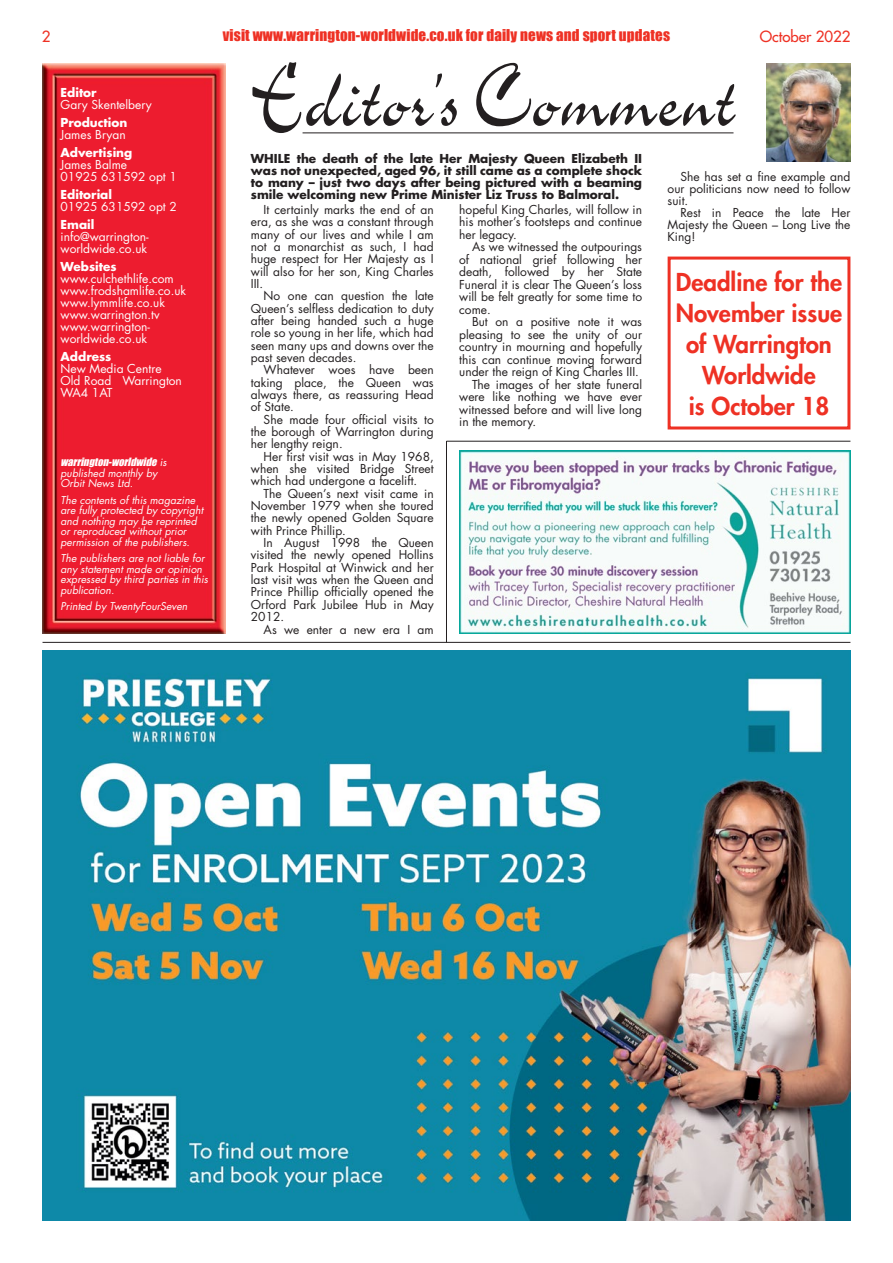
<style>
.page{position:relative;width:893px;height:1263px;background:#fff}
.page>*{position:absolute;margin:0;border:0;box-sizing:border-box;transform-origin:0 0}
.t1{font:102px "Charme Std";color:#231f20;scale:.73 1}
.t2{font:800 24px/30.9px "Futura Std";color:#ee3124;text-align:center}
.t3{font:15px "Impact";letter-spacing:.01em;color:#ee3124}
.t4{font:500 15px "Futura Std";color:#ee3124}
.t5{font:12px/12.3px "Futura Std";color:#231f20;text-align:justify}
.t6{font:12px/12px "Futura Std";color:#fff}
.t7{font:700 12px/12px "Futura Std";color:#231f20;text-align:justify}
.t8{font:700 12px "Futura Std";color:#fff}
.t9{font:italic 10.5px/10.5px "Futura Std";color:#fff}
.t10{font:italic 10.5px "Impact";color:#fff}
.s1{font-family:"Futura Std"}
</style>
<div class="page">
<hr style="left:303px;top:132px;width:430px;height:1px;background:#231f20">
<img style="left:43px;top:64px;width:182px;height:570px">
<img style="left:766px;top:64px;width:84px;height:98px">
<hr style="left:43px;top:642px;width:807px;height:1px;background:#231f20">
<div style="left:668px;top:257px;width:182px;height:172px;border:3px solid #ee3124"></div>
<img style="left:43px;top:651px;width:807px;height:569px">
<img style="left:459px;top:451px;width:391px;height:183px">
<hr style="left:446px;top:441px;width:404px;height:1px;background:#231f20">
<hr style="left:446px;top:441px;width:1px;height:201px;background:#231f20">
<p class="t4" style="left:42px;top:27px;width:10px">2</p>
<p class="t3" style="left:223px;top:24px;width:449px">visit www.warrington-worldwide.co.uk for daily news and sport updates</p>
<p class="t4" style="left:760px;top:27px;width:92px">October 2022</p>
<h1 class="t1" style="left:251px;top:49px;width:666px">Editor’s Comment</h1>
<p class="t8" style="left:61px;top:85px;width:38px">Editor</p>
<p class="t6" style="left:61px;top:99px;width:93px">Gary Skentelbery</p>
<p class="t8" style="left:61px;top:115px;width:68px">Production</p>
<p class="t6" style="left:61px;top:129px;width:67px">James Bryan</p>
<p class="t8" style="left:61px;top:145px;width:73px">Advertising</p>
<p class="t6" style="left:61px;top:159px;width:118px">James Balme<br>01925 631592 opt 1</p>
<p class="t8" style="left:61px;top:187px;width:53px">Editorial</p>
<p class="t6" style="left:61px;top:201px;width:118px">01925 631592 opt 2</p>
<p class="t8" style="left:61px;top:217px;width:35px">Email</p>
<p class="t6" style="left:61px;top:231px;width:90px">info@warrington&shy;worldwide.co.uk</p>
<p class="t8" style="left:61px;top:259px;width:58px">Websites</p>
<p class="t6" style="left:61px;top:273px;width:127px">www.culchethlife.com www.frodshamlife.co.uk www.lymmlife.co.uk www.warrington.tv www.warrington&shy;worldwide.co.uk</p>
<p class="t8" style="left:61px;top:349px;width:52px">Address</p>
<p class="t6" style="left:61px;top:363px;width:123px">New Media Centre<br>Old Road Warrington<br>WA4 1AT</p>
<p class="t7" style="left:251px;top:152px;width:393px">WHILE the death of the late Her Majesty Queen Elizabeth II was not unexpected, aged 96, it still came as a complete shock to many – just two days after being pictured with a beaming smile welcoming new Prime Minister Liz Truss to Balmoral.</p>
<p class="t5" style="left:251px;top:204px;width:184px;text-indent:13px">It certainly marks the end of an era, as she was a constant through many of our lives and while I am not a monarchist as such, I had huge respect for Her Majesty as I will also for her son, King Charles III.</p>
<p class="t5" style="left:251px;top:290px;width:184px;text-indent:13px">No one can question the late Queen’s selfless dedication to duty after being handed such a huge role so young in her life, which had seen many ups and downs over the past seven decades.</p>
<p class="t5" style="left:251px;top:364px;width:184px;text-indent:13px">Whatever woes have been taking place, the Queen was always there, as reassuring Head of State.</p>
<p class="t5" style="left:251px;top:413px;width:184px;text-indent:13px">She made four official visits to the borough of Warrington during her lengthy reign.</p>
<p class="t5" style="left:251px;top:450px;width:184px;text-indent:13px">Her first visit was in May 1968, when she visited Bridge Street which had undergone a facelift.</p>
<p class="t5" style="left:251px;top:487px;width:184px;text-indent:13px">The Queen’s next visit came in November 1979 when she toured the newly opened Golden Square with Prince Phillip.</p>
<p class="t5" style="left:251px;top:537px;width:184px;text-indent:13px">In August 1998 the Queen visited the newly opened Hollins Park Hospital at Winwick and her last visit was when the Queen and Prince Phillip officially opened the Orford Park Jubilee Hub in May 2012.</p>
<p class="t5" style="left:264px;top:623px;width:172px">As we enter a new era I am</p>
<p class="t5" style="left:668px;top:171px;width:184px;text-indent:13px">She has set a fine example and our politicians now need to follow suit.</p>
<p class="t5" style="left:668px;top:207px;width:184px;text-indent:13px">Rest in Peace the late Her Majesty the Queen – Long Live the King!</p>
<p class="t5" style="left:459px;top:203px;width:184px">hopeful King Charles, will follow in his mother’s footsteps and continue her legacy.</p>
<p class="t5" style="left:459px;top:241px;width:184px;text-indent:13px">As we witnessed the outpourings of national grief following her death, followed by her State Funeral it is clear The Queen’s loss will be felt greatly for some time to come.</p>
<p class="t5" style="left:472px;top:316px;width:172px">But on a positive note it was</p>
<p class="t5" style="left:459px;top:328px;width:184px">pleasing to see the unity of our</p>
<p class="t5" style="left:459px;top:341px;width:184px">country in mourning and hopefully</p>
<p class="t5" style="left:459px;top:353px;width:184px">this can continue moving forward</p>
<p class="t5" style="left:459px;top:366px;width:181px">under the reign of King Charles III.</p>
<p class="t5" style="left:472px;top:378px;width:172px">The images of her state funeral</p>
<p class="t5" style="left:459px;top:391px;width:184px">were like nothing we have ever</p>
<p class="t5" style="left:459px;top:403px;width:184px">witnessed before and will live long</p>
<p class="t5" style="left:459px;top:416px;width:78px">in the memory.</p>
<h2 class="t2" style="left:676px;top:267px;width:168px">Deadline for the<br>November issue of Warrington<br>Worldwide<br>is October 18</h2>
<p class="t10" style="left:61px;top:454px;width:108px">warrington-worldwide <span class="s1">i s</span></p>
<p class="t9" style="left:61px;top:467px;width:98px">published monthly by<br>Orbit News Ltd.</p>
<p class="t9" style="left:61px;top:494px;width:144px">The contents of this magazine are fully protected by copyright and nothing may be reprinted or reproduced without prior permission of the publishers.</p>
<p class="t9" style="left:61px;top:553px;width:149px">The publishers are not liable for any statement made or opinion expressed by third parties in this publication.</p>
<p class="t9" style="left:61px;top:601px;width:128px">Printed by TwentyFourSeven</p>
</div>
